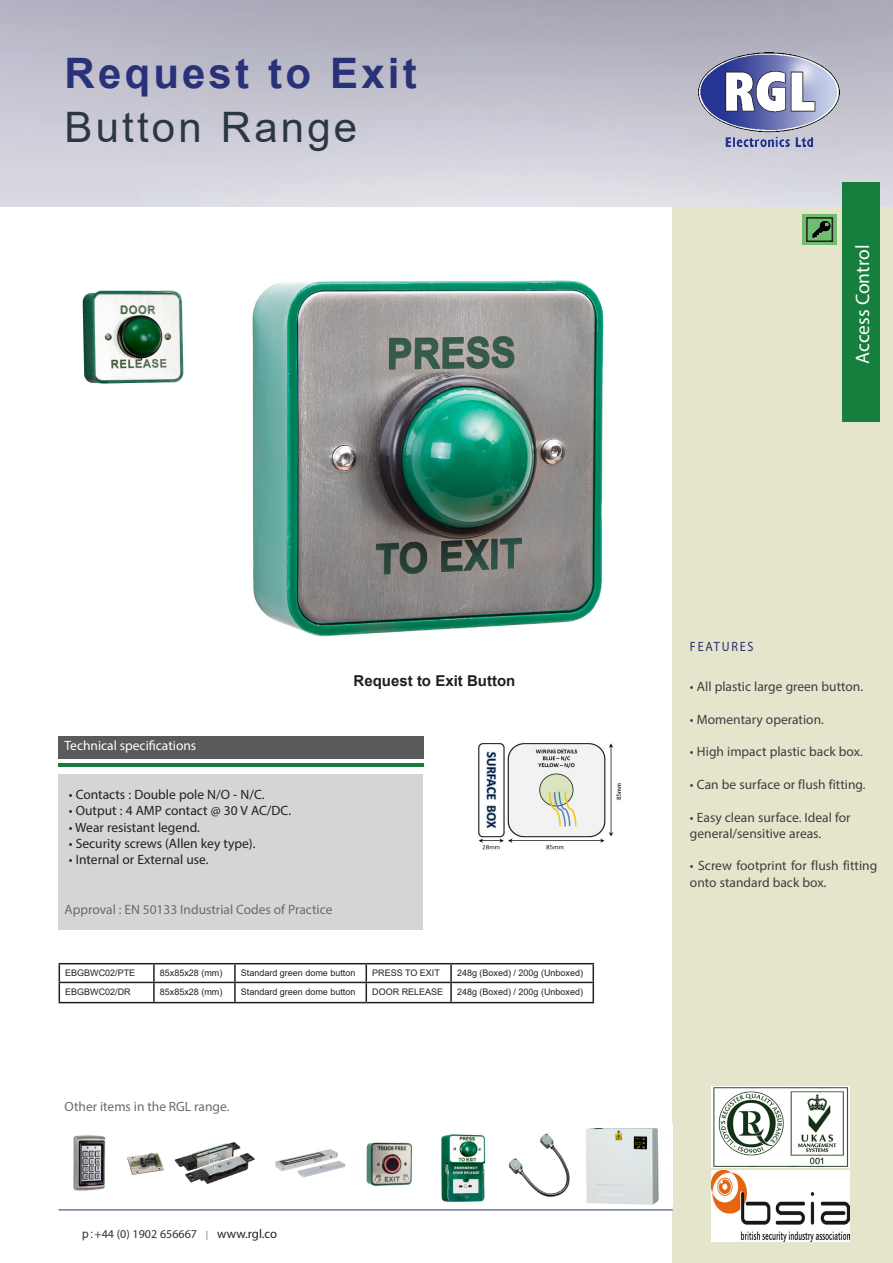
<style>
.page{position:relative;width:893px;height:1263px;background:#fff}
.page>*{position:absolute;margin:0;border:0;box-sizing:border-box;transform-origin:0 0}
.t1{font:700 42px "Arial";letter-spacing:.075em;color:#293178}
.t2{font:42px "Arial";letter-spacing:.075em;color:#2b3743}
.t3{font:19.5px "Myriad Pro";letter-spacing:-.005em;color:#fcfcfc}
.t4{font:700 15px "Arial";color:#231f20}
.t5{font:13.5px/16.2px "Myriad Pro";color:#3e3e3f}
.t6{font:13.5px "Myriad Pro";color:#231f20}
.t7{font:13.5px "Myriad Pro";color:#6b6b6e}
.t8{font:13.5px "Myriad Pro";color:#fff}
.t9{font:13.5px "Myriad Pro";letter-spacing:.15em;color:#2b2e71;scale:.9 1}
.t10{font:12px "Myriad Pro";color:#333233}
.t11{font:9px "Arial";color:#231f20}
.s1{font-family:"Arial"}
.s2{font-family:"Arial";font-size:9.75px;color:#808285}
.s3{font-size:12.75px;color:#231f20}
</style>
<div class="page">
<div style="left:673px;top:198px;width:220px;height:1065px;background:#e5e5cc"></div>
<img style="left:0;top:0;width:893px;height:207px">
<hr style="left:59px;top:763px;width:365px;height:3px;background:#177f3e">
<div style="left:59px;top:736px;width:365px;height:22px;background:#5a5a5d"></div>
<div style="left:59px;top:774px;width:364px;height:156px;background:#d4d5d7"></div>
<hr style="left:59px;top:1209px;width:614px;height:1px;background:#293178">
<div style="left:842px;top:182px;width:38px;height:240px;background:#177f3e"></div>
<img style="left:698px;top:52px;width:142px;height:94px">
<img style="left:252px;top:280px;width:352px;height:357px">
<img style="left:82px;top:290px;width:102px;height:94px">
<hr style="left:59px;top:963px;width:95px;height:1px;background:#231f20">
<hr style="left:154px;top:963px;width:81px;height:1px;background:#231f20">
<hr style="left:235px;top:963px;width:131px;height:1px;background:#231f20">
<hr style="left:366px;top:963px;width:85px;height:1px;background:#231f20">
<hr style="left:451px;top:963px;width:143px;height:1px;background:#231f20">
<hr style="left:59px;top:982px;width:95px;height:1px;background:#231f20">
<svg style="left:59px;top:964px;width:1px;height:38px"></svg>
<hr style="left:154px;top:982px;width:81px;height:1px;background:#231f20">
<svg style="left:153px;top:964px;width:2px;height:38px"></svg>
<hr style="left:235px;top:982px;width:131px;height:1px;background:#231f20">
<svg style="left:234px;top:964px;width:2px;height:38px"></svg>
<hr style="left:366px;top:982px;width:85px;height:1px;background:#231f20">
<svg style="left:366px;top:964px;width:1px;height:38px"></svg>
<hr style="left:451px;top:982px;width:143px;height:1px;background:#231f20">
<svg style="left:450px;top:964px;width:2px;height:38px"></svg>
<svg style="left:592px;top:964px;width:2px;height:38px"></svg>
<hr style="left:59px;top:1002px;width:95px;height:1px;background:#231f20">
<hr style="left:154px;top:1002px;width:81px;height:1px;background:#231f20">
<hr style="left:235px;top:1002px;width:131px;height:1px;background:#231f20">
<hr style="left:366px;top:1002px;width:85px;height:1px;background:#231f20">
<hr style="left:451px;top:1002px;width:143px;height:1px;background:#231f20">
<img style="left:73px;top:1135px;width:33px;height:56px">
<img style="left:127px;top:1153px;width:37px;height:22px">
<img style="left:174px;top:1142px;width:81px;height:42px">
<img style="left:275px;top:1149px;width:71px;height:29px">
<img style="left:366px;top:1142px;width:47px;height:44px">
<img style="left:586px;top:1128px;width:73px;height:77px">
<img style="left:508px;top:1133px;width:62px;height:64px">
<img style="left:441px;top:1134px;width:45px;height:68px">
<img style="left:478px;top:743px;width:143px;height:107px">
<img style="left:711px;top:1086px;width:138px;height:81px">
<img style="left:712px;top:1170px;width:137px;height:72px">
<svg style="left:802px;top:214px;width:35px;height:31px"></svg>
<div style="left:806px;top:217px;width:27px;height:25px;border:2px solid #231f20"></div>
<img style="left:812px;top:220px;width:18px;height:19px">
<p class="t1" style="left:65px;top:43px;width:354px">Request to Exit</p>
<p class="t2" style="left:65px;top:98px;width:294px">Button Range</p>
<p class="t3" style="left:851px;top:364px;width:120px;rotate:-90deg">Access Control</p>
<p class="t8" style="left:65px;top:737px;width:133px">Technical specifications</p>
<p class="t6" style="left:69px;top:786px;width:197px">• Contacts : Double pole N/O - N/C.</p>
<p class="t6" style="left:69px;top:802px;width:224px">• Output : 4 AMP contact @ 30 V AC/DC.</p>
<p class="t6" style="left:69px;top:819px;width:133px">• Wear resistant legend.</p>
<p class="t6" style="left:69px;top:835px;width:188px">• Security screws (Allen key type).</p>
<p class="t6" style="left:69px;top:851px;width:141px">• Internal or External use.</p>
<p class="t7" style="left:65px;top:901px;width:269px">Approval : EN 50133 Industrial Codes of Practice</p>
<p class="t4" style="left:354px;top:670px;width:163px">Request to Exit Button</p>
<p class="t11" style="left:65px;top:967px;width:72px">EBGBWC02/PTE</p>
<p class="t11" style="left:160px;top:967px;width:64px">85x85x28 (mm)</p>
<p class="t11" style="left:241px;top:967px;width:116px">Standard green dome button</p>
<p class="t11" style="left:372px;top:967px;width:69px">PRESS TO EXIT</p>
<p class="t11" style="left:457px;top:967px;width:128px">248g (Boxed) / 200g (Unboxed)</p>
<p class="t11" style="left:65px;top:986px;width:67px">EBGBWC02/DR</p>
<p class="t11" style="left:160px;top:986px;width:64px">85x85x28 (mm)</p>
<p class="t11" style="left:241px;top:986px;width:116px">Standard green dome button</p>
<p class="t11" style="left:372px;top:986px;width:73px">DOOR RELEASE</p>
<p class="t11" style="left:457px;top:986px;width:128px">248g (Boxed) / 200g (Unboxed)</p>
<p class="t7" style="left:65px;top:1098px;width:166px">Other items in the RGL range.</p>
<p class="t10" style="left:82px;top:1227px;width:196px"><span class="s1">p:</span>+44 (0) 1902 656667 <span class="s2">|</span> <span class="s3">www.rgl.co</span></p>
<p class="t9" style="left:690px;top:638px;width:72px">FEATURES</p>
<p class="t5" style="left:690px;top:678px;width:175px">• All plastic large green button.</p>
<p class="t5" style="left:690px;top:711px;width:135px">• Momentary operation.</p>
<p class="t5" style="left:690px;top:744px;width:174px">• High impact plastic back box.</p>
<p class="t5" style="left:690px;top:776px;width:177px">• Can be surface or flush fitting.</p>
<p class="t5" style="left:690px;top:809px;width:162px">• Easy clean surface. Ideal for</p>
<p class="t5" style="left:690px;top:825px;width:133px">general/sensitive areas.</p>
<p class="t5" style="left:690px;top:857px;width:189px">• Screw footprint for flush fitting onto standard back box.</p>
</div>
